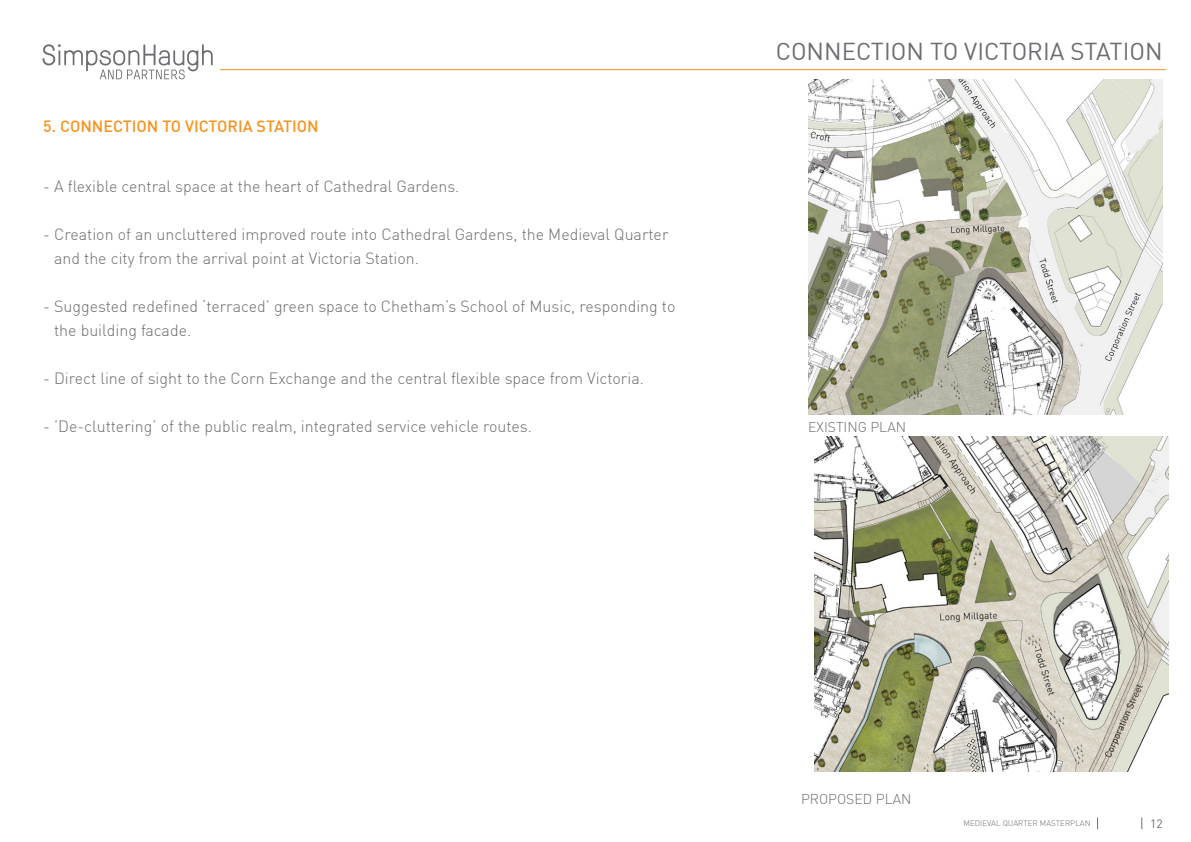
<style>
.page{position:relative;width:1191px;height:842px;background:#fff}
.page>*{position:absolute;margin:0;border:0;box-sizing:border-box;transform-origin:0 0}
.t1{font:24px "DIN";color:#6c6d70}
.t2{font:300 16px/24px "DIN";color:#6c6d70}
.t3{font:500 16px "DIN";color:#f7931d}
.t4{font:300 14px "DIN";color:#6c6d70}
.t5{font:12px "DIN";color:#6c6d70}
.t6{font:300 8px "DIN";color:#6c6d70}
</style>
<div class="page">
<hr style="left:220px;top:69px;width:945px;height:1px;background:#f7931d">
<svg style="left:43px;top:44px;width:170px;height:35px"></svg>
<img style="left:814px;top:437px;width:354px;height:334px">
<img style="left:808px;top:79px;width:354px;height:336px">
<p class="t3" style="left:43px;top:116px;width:277px">5. CONNECTION TO VICTORIA STATION</p>
<p class="t2" style="left:43px;top:174px;width:418px">- A flexible central space at the heart of Cathedral Gardens.</p>
<p class="t2" style="left:54px;top:222px;width:616px;text-indent:-11px">- Creation of an uncluttered improved route into Cathedral Gardens, the Medieval Quarter and the city from the arrival point at Victoria Station.</p>
<p class="t2" style="left:54px;top:294px;width:623px;text-indent:-11px">- Suggested redefined ‘terraced’ green space to Chetham’s School of Music, responding to the building facade.</p>
<p class="t2" style="left:43px;top:366px;width:602px">- Direct line of sight to the Corn Exchange and the central flexible space from Victoria.</p>
<p class="t2" style="left:43px;top:414px;width:490px">- ’De-cluttering’ of the public realm, integrated service vehicle routes.</p>
<p class="t1" style="left:775px;top:36px;width:388px">CONNECTION TO VICTORIA STATION</p>
<p class="t4" style="left:808px;top:418px;width:99px">EXISTING PLAN</p>
<p class="t4" style="left:801px;top:790px;width:112px">PROPOSED PLAN</p>
<p class="t6" style="left:963px;top:818px;width:129px">MEDIEVAL QUARTER MASTERPLAN</p>
<p class="t5" style="left:1150px;top:816px;width:14px">12</p>
</div>
